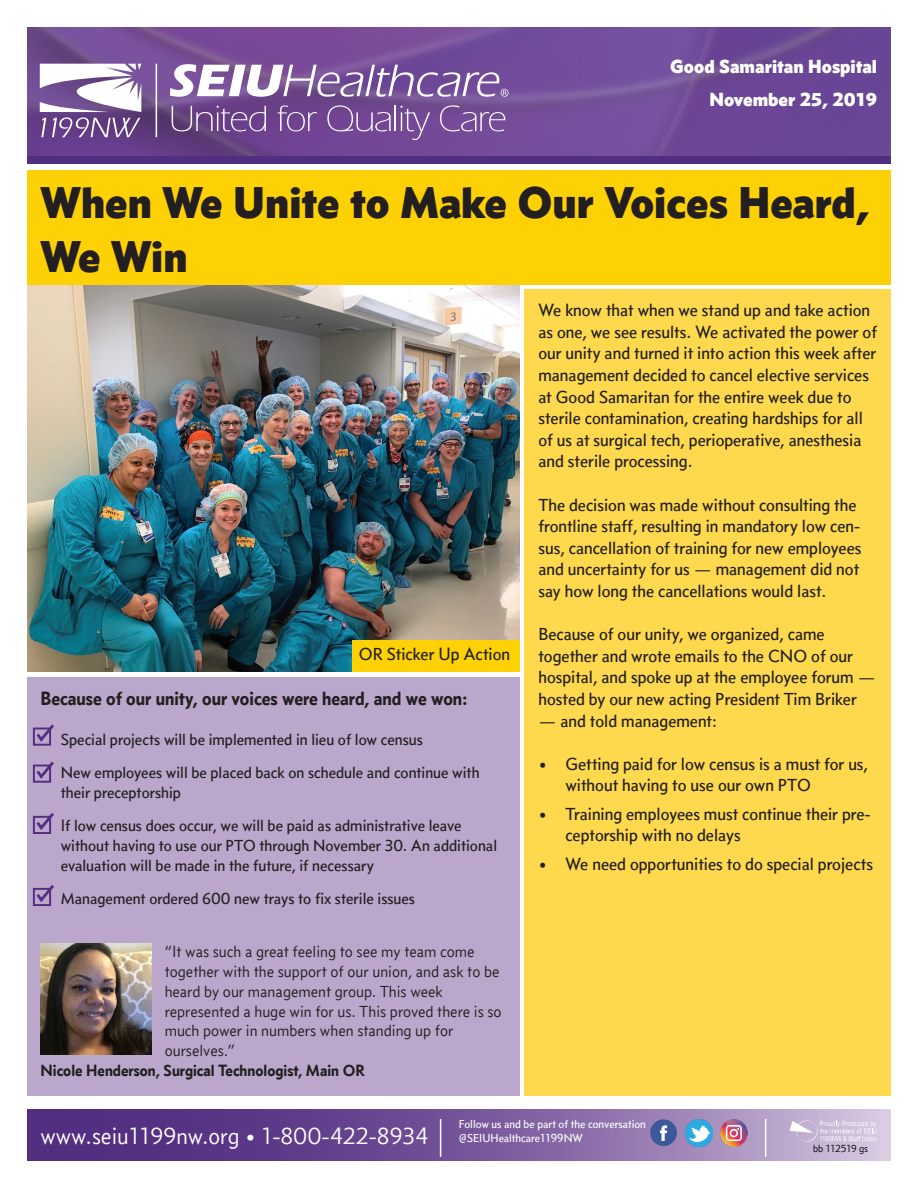
<style>
.page{position:relative;width:918px;height:1188px;background:#fff}
.page>*{position:absolute;margin:0;border:0;box-sizing:border-box;transform-origin:0 0}
.t1{font:45px/54px "Concourse T7";color:#231f20}
.t2{font:24px "Concourse T3";color:#fff}
.t3{font:700 19.5px "Concourse T4";color:#231f20}
.Pa1{font:19.2px "Concourse T7";color:#fff}
.t4{font:18px/21.6px "Concourse T4";color:#231f20}
.List_Paragraph{font:16.5px/19.8px "Concourse T4";color:#231f20}
.t5{font:16.5px/19.8px "Concourse T3";color:#231f20}
.t6{font:700 16.5px "Concourse T3";color:#231f20}
.t7{font:11.85px/14.2px "Concourse T4";color:#fff}
.t8{font:10.5px "Concourse T3";color:#000}
</style>
<div class="page">
<img style="left:27px;top:27px;width:864px;height:130px">
<div style="left:27px;top:157px;width:864px;height:7px;background:#522e81"></div>
<hr style="left:156px;top:64px;width:1px;height:73px;background:#fff">
<svg style="left:172px;top:106px;width:94px;height:25px;background:#7e5d96"></svg>
<svg style="left:278px;top:105px;width:39px;height:26px"></svg>
<svg style="left:327px;top:105px;width:103px;height:35px;background:#835da0"></svg>
<svg style="left:440px;top:105px;width:65px;height:26px;background:#8663a4"></svg>
<svg style="left:170px;top:64px;width:338px;height:33px"></svg>
<svg style="left:40px;top:64px;width:101px;height:73px"></svg>
<svg style="left:27px;top:1110px;width:864px;height:51px;background:#795a9d"></svg>
<svg style="left:789px;top:1119px;width:88px;height:25px;background:#d3c5de"></svg>
<img style="left:685px;top:1119px;width:27px;height:27px">
<img style="left:721px;top:1119px;width:26px;height:27px">
<svg style="left:650px;top:1119px;width:27px;height:27px"></svg>
<hr style="left:440px;top:1119px;width:1px;height:38px;background:#fff">
<hr style="left:765px;top:1119px;width:1px;height:38px;background:#fff">
<div style="left:27px;top:171px;width:864px;height:114px;background:#fed105"></div>
<div style="left:525px;top:289px;width:366px;height:807px;background:#fed84d"></div>
<div style="left:27px;top:677px;width:492px;height:419px;background:#bba7cc"></div>
<img style="left:40px;top:944px;width:111px;height:111px">
<img style="left:27px;top:285px;width:492px;height:387px">
<svg style="left:34px;top:724px;width:20px;height:18px"></svg>
<div style="left:33px;top:728px;width:18px;height:18px;border:2px solid #522e81"></div>
<svg style="left:34px;top:761px;width:20px;height:18px"></svg>
<div style="left:33px;top:765px;width:18px;height:18px;border:2px solid #522e81"></div>
<svg style="left:34px;top:813px;width:20px;height:17px"></svg>
<div style="left:33px;top:816px;width:18px;height:18px;border:2px solid #522e81"></div>
<svg style="left:34px;top:885px;width:20px;height:17px"></svg>
<div style="left:33px;top:888px;width:18px;height:18px;border:2px solid #522e81"></div>
<div style="left:352px;top:640px;width:167px;height:32px;background:#fed105"></div>
<p class="Pa1" style="left:670px;top:55px;width:208px">Good Samaritan Hospital</p>
<p class="Pa1" style="left:710px;top:88px;width:169px">November 25, 2019</p>
<p class="t1" style="left:40px;top:174px;width:831px">When We Unite to Make Our Voices Heard,<br>We Win</p>
<p class="t4" style="left:538px;top:299px;width:340px">We know that when we stand up and take action as one, we see results. We activated the power of our unity and turned it into action this week after management decided to cancel elective services at Good Samaritan for the entire week due to sterile contamination, creating hardships for all of us at surgical tech, perioperative, anesthesia and sterile processing.</p>
<p class="t4" style="left:538px;top:494px;width:325px">The decision was made without consulting the frontline staff, resulting in mandatory low cen&shy;sus, cancellation of training for new employees and uncertainty for us — management did not say how long the cancellations would last.</p>
<p class="t4" style="left:538px;top:623px;width:339px">Because of our unity, we organized, came together and wrote emails to the CNO of our hospital, and spoke up at the employee forum — hosted by our new acting President Tim Briker</p>
<p class="t4" style="left:538px;top:710px;width:180px">— and told management:</p>
<p class="t4" style="left:565px;top:753px;width:304px;text-indent:-27px">• Getting paid for low census is a must for us, without having to use our own PTO</p>
<p class="t4" style="left:565px;top:803px;width:307px;text-indent:-27px">• Training employees must continue their pre&shy;ceptorship with no delays</p>
<p class="t4" style="left:538px;top:853px;width:336px">• We need opportunities to do special projects</p>
<p class="t4" style="left:359px;top:643px;width:153px">OR Sticker Up Action</p>
<p class="t3" style="left:40px;top:687px;width:429px">Because of our unity, our voices were heard, and we won:</p>
<p class="List_Paragraph" style="left:61px;top:729px;width:364px">Special projects will be implemented in lieu of low census</p>
<p class="List_Paragraph" style="left:61px;top:763px;width:420px">New employees will be placed back on schedule and continue with their preceptorship</p>
<p class="List_Paragraph" style="left:61px;top:816px;width:438px">If low census does occur, we will be paid as administrative leave without having to use our PTO through November 30. An additional evaluation will be made in the future, if necessary</p>
<p class="List_Paragraph" style="left:61px;top:889px;width:356px">Management ordered 600 new trays to fix sterile issues</p>
<p class="t5" style="left:164px;top:942px;width:339px">“It was such a great feeling to see my team come together with the support of our union, and ask to be heard by our management group. This week represented a huge win for us. This proved there is so much power in numbers when standing up for ourselves.”</p>
<p class="t6" style="left:40px;top:1060px;width:326px">Nicole Henderson, Surgical Technologist, Main OR</p>
<p class="t2" style="left:40px;top:1122px;width:389px">www.seiu1199nw.org • 1-800-422-8934</p>
<p class="t7" style="left:459px;top:1117px;width:188px">Follow us and be part of the conversation @SEIUHealthcare1199NW</p>
<p class="t8" style="left:813px;top:1143px;width:57px">bb 112519 gs</p>
</div>
